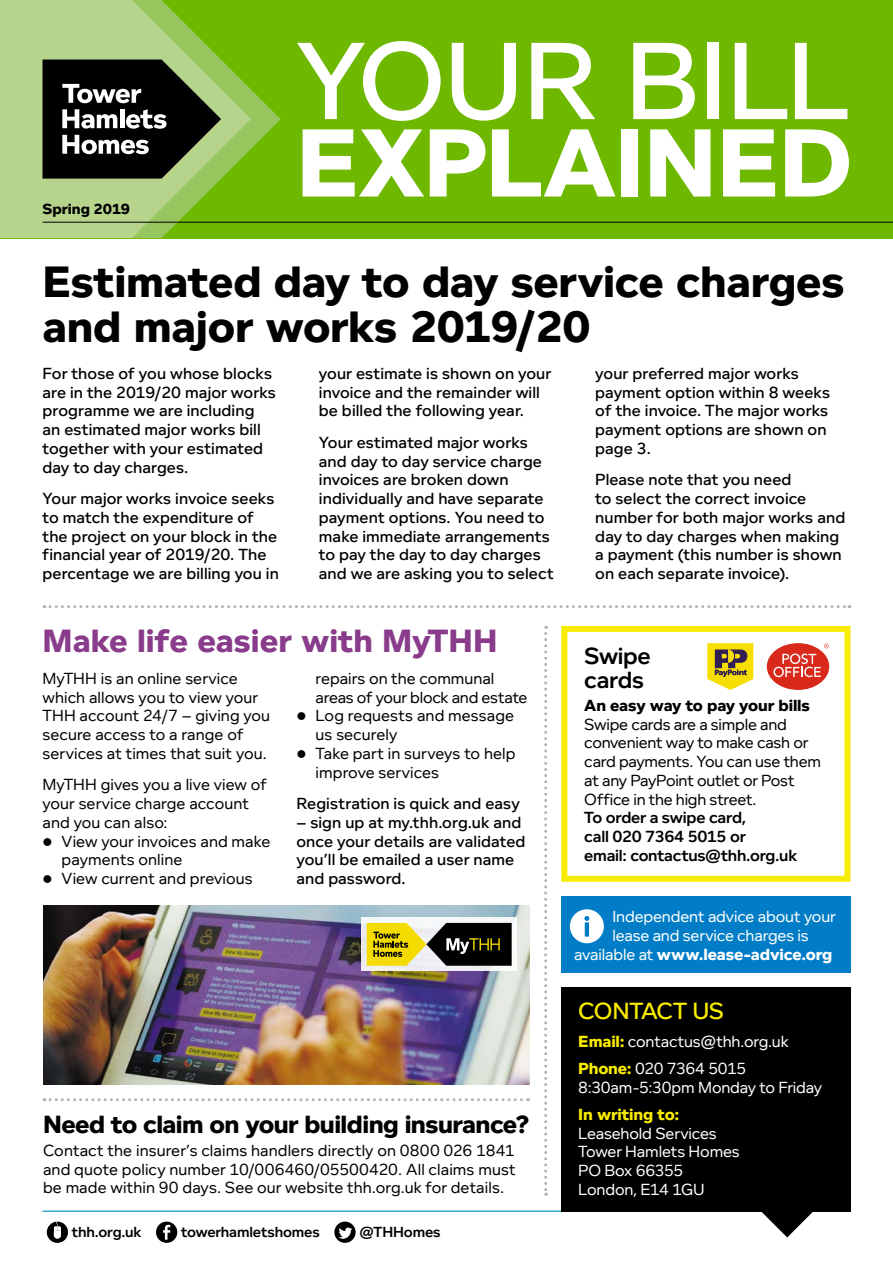
<style>
.page{position:relative;width:893px;height:1263px;background:#fff}
.page>*{position:absolute;margin:0;border:0;box-sizing:border-box;transform-origin:0 0}
.t1{font:500 112.5px "Foundry Context";letter-spacing:-.015em;color:#fff}
.t2{font:800 99px "Foundry Context";letter-spacing:-.005em;color:#fff}
.t3{font:800 45px/45px "Foundry Context";letter-spacing:-.005em;color:#000}
.t4{font:800 33px "Foundry Context";color:#893c8b}
.t5{font:800 25.5px "Foundry Context";letter-spacing:-.02em;color:#000}
.t6{font:600 24px/24px "Foundry Context";letter-spacing:-.015em;color:#000}
.t7{font:500 24px "Foundry Context";letter-spacing:-.015em;color:#f8ec00}
.t8{font:500 16.5px/18.8px "Foundry Context";letter-spacing:.005em;color:#000}
.t9{font:16.5px/18.8px "Foundry Context";color:#000}
.t10{font:16.5px/18.8px "Foundry Context";letter-spacing:-.01em;color:#fff}
.t11{font:600 16.5px/18.8px "Foundry Context";letter-spacing:-.015em;color:#000}
.t12{font:800 16.5px "Foundry Context";letter-spacing:-.005em;color:#fff}
.t13{font:800 16.5px "Foundry Context";letter-spacing:-.015em;color:#000}
.t14{font:800 16.5px "Foundry Context";color:#f8ec00}
.t15{font:600 15px "Foundry Context";letter-spacing:-.01em;color:#000}
.t16{font:800 15px "Foundry Context";letter-spacing:-.01em;color:#000}
.s1{font-weight:400}
.s2{font-weight:800;color:#f8ec00}
</style>
<div class="page">
<div style="left:0;top:0;width:893px;height:238px;background:#6fb800"></div>
<svg style="left:251px;top:89px;width:30px;height:133px"></svg>
<svg style="left:0;top:0;width:251px;height:238px;fill:#b7d48d"></svg>
<svg style="left:43px;top:60px;width:178px;height:119px;background:#3b4134"></svg>
<hr style="left:43px;top:222px;width:850px;height:1px;background:#000">
<svg style="left:47px;top:1221px;width:21px;height:22px"></svg>
<div style="left:156px;top:1221px;width:21px;height:22px;background:#000;border-radius:50%"></div>
<svg style="left:163px;top:1225px;width:7px;height:15px"></svg>
<svg style="left:334px;top:1221px;width:22px;height:22px"></svg>
<svg style="left:339px;top:1227px;width:13px;height:12px"></svg>
<hr style="left:43px;top:1210px;width:807px;height:2px;background:#38abcb">
<svg style="left:544px;top:626px;width:3px;height:570px"></svg>
<div style="left:561px;top:626px;width:289px;height:256px;border:6px solid #f8ec00"></div>
<div style="left:767px;top:643px;width:62px;height:47px;background:#d8291a;border-radius:50%"></div>
<svg style="left:773px;top:644px;width:56px;height:33px"></svg>
<svg style="left:707px;top:643px;width:46px;height:47px;background:#c9b533"></svg>
<svg style="left:762px;top:1212px;width:51px;height:25px"></svg>
<div style="left:561px;top:987px;width:289px;height:225px;background:#000"></div>
<img style="left:43px;top:905px;width:486px;height:179px">
<div style="left:361px;top:917px;width:156px;height:54px;background:linear-gradient(to right,#f2f1f2,#f4f6f9)"></div>
<svg style="left:367px;top:923px;width:145px;height:43px;background:#756d2a"></svg>
<div style="left:561px;top:896px;width:290px;height:77px;background:#007dc6"></div>
<div style="left:570px;top:909px;width:34px;height:34px;background:#fff;border-radius:50%"></div>
<svg style="left:584px;top:916px;width:5px;height:20px"></svg>
<svg style="left:44px;top:605px;width:806px;height:3px"></svg>
<svg style="left:44px;top:1098px;width:485px;height:3px"></svg>
<p class="t16" style="left:43px;top:200px;width:89px">Spring 2019</p>
<h1 class="t1" style="left:296px;top:16px;width:554px">Your Bill</h1>
<h2 class="t2" style="left:296px;top:105px;width:558px">Explained</h2>
<h3 class="t3" style="left:43px;top:258px;width:803px">Estimated day to day service charges and major works 2019/20</h3>
<p class="t8" style="left:43px;top:364px;width:235px">For those of you whose blocks are in the 2019/20 major works programme we are including an estimated major works bill together with your estimated day to day charges.</p>
<p class="t8" style="left:43px;top:489px;width:238px">Your major works invoice seeks to match the expenditure of the project on your block in the financial year of 2019/20. The percentage we are billing you in</p>
<p class="t8" style="left:319px;top:364px;width:234px">your estimate is shown on your invoice and the remainder will be billed the following year.</p>
<p class="t8" style="left:319px;top:433px;width:237px">Your estimated major works and day to day service charge invoices are broken down individually and have separate payment options. You need to make immediate arrangements to pay the day to day charges and we are asking you to select</p>
<h3 class="t4" style="left:43px;top:622px;width:456px">Make life easier with MyTHH</h3>
<p class="t9" style="left:43px;top:669px;width:229px">MyTHH is an online service which allows you to view your<br>THH account 24/7 – giving you secure access to a range of services at times that suit you.</p>
<p class="t9" style="left:43px;top:775px;width:226px">MyTHH gives you a live view of your service charge account and you can also:</p>
<p class="t9" style="left:62px;top:831px;width:210px;text-indent:-19px">● View your invoices and make payments online</p>
<p class="t9" style="left:43px;top:869px;width:212px">● View current and previous</p>
<p class="t9" style="left:316px;top:669px;width:213px">repairs on the communal areas of your block and estate</p>
<p class="t9" style="left:316px;top:706px;width:200px;text-indent:-19px">● Log requests and message us securely</p>
<p class="t9" style="left:316px;top:744px;width:201px;text-indent:-19px">● Take part in surveys to help improve services</p>
<p class="t8" style="left:296px;top:794px;width:225px">Registration is quick and easy</p>
<p class="t8" style="left:296px;top:813px;width:231px">– sign up at my.thh.org.uk and once your details are validated you’ll be emailed a user name and password.</p>
<h3 class="t5" style="left:43px;top:1109px;width:488px">Need to claim on your building insurance?</h3>
<p class="t9" style="left:43px;top:1141px;width:474px;text-align:justify">Contact the insurer’s claims handlers directly on 0800 026 1841 and quote policy number 10/006460/05500420. All claims must be made within 90 days. See our website thh.org.uk for details.</p>
<p class="t15" style="left:72px;top:1223px;width:71px">thh.org.uk</p>
<p class="t15" style="left:181px;top:1223px;width:140px">towerhamletshomes</p>
<p class="t15" style="left:360px;top:1223px;width:83px">@THHomes</p>
<p class="t8" style="left:595px;top:364px;width:236px">your preferred major works payment option within 8 weeks of the invoice. The major works payment options are shown on page 3.</p>
<p class="t8" style="left:595px;top:470px;width:251px">Please note that you need<br>to select the correct invoice number for both major works and day to day charges when making a payment (this number is shown on each separate invoice).</p>
<h3 class="t6" style="left:584px;top:643px;width:68px">Swipe cards</h3>
<p class="t13" style="left:584px;top:696px;width:227px">An easy way to pay your bills</p>
<p class="t9" style="left:584px;top:714px;width:238px">Swipe cards are a simple and convenient way to make cash or card payments. You can use them at any PayPoint outlet or Post<br>Office in the high street.</p>
<p class="t11" style="left:584px;top:808px;width:214px">To order a swipe card,<br>call 020 7364 5015 or<br>email: contactus@thh.org.uk</p>
<p class="t10" style="left:612px;top:907px;width:225px">Independent advice about your</p>
<p class="t10" style="left:612px;top:926px;width:198px">lease and service charges is</p>
<p class="t12" style="left:574px;top:945px;width:260px"><span class="s1">available at</span> www.lease-advice.org</p>
<h3 class="t7" style="left:578px;top:997px;width:148px">Contact us</h3>
<p class="t10" style="left:578px;top:1027px;width:212px;line-height:27.3px"><span class="s2">Email:</span> contactus@thh.org.uk<br><span class="s2">Phone:</span> 020 7364 5015</p>
<p class="t10" style="left:578px;top:1077px;width:245px">8:30am-5:30pm Monday to Friday</p>
<p class="t14" style="left:578px;top:1105px;width:102px">In writing to:</p>
<p class="t10" style="left:578px;top:1123px;width:163px">Leasehold Services<br>Tower Hamlets Homes<br>PO Box 66355<br>London, E14 1GU</p>
</div>
